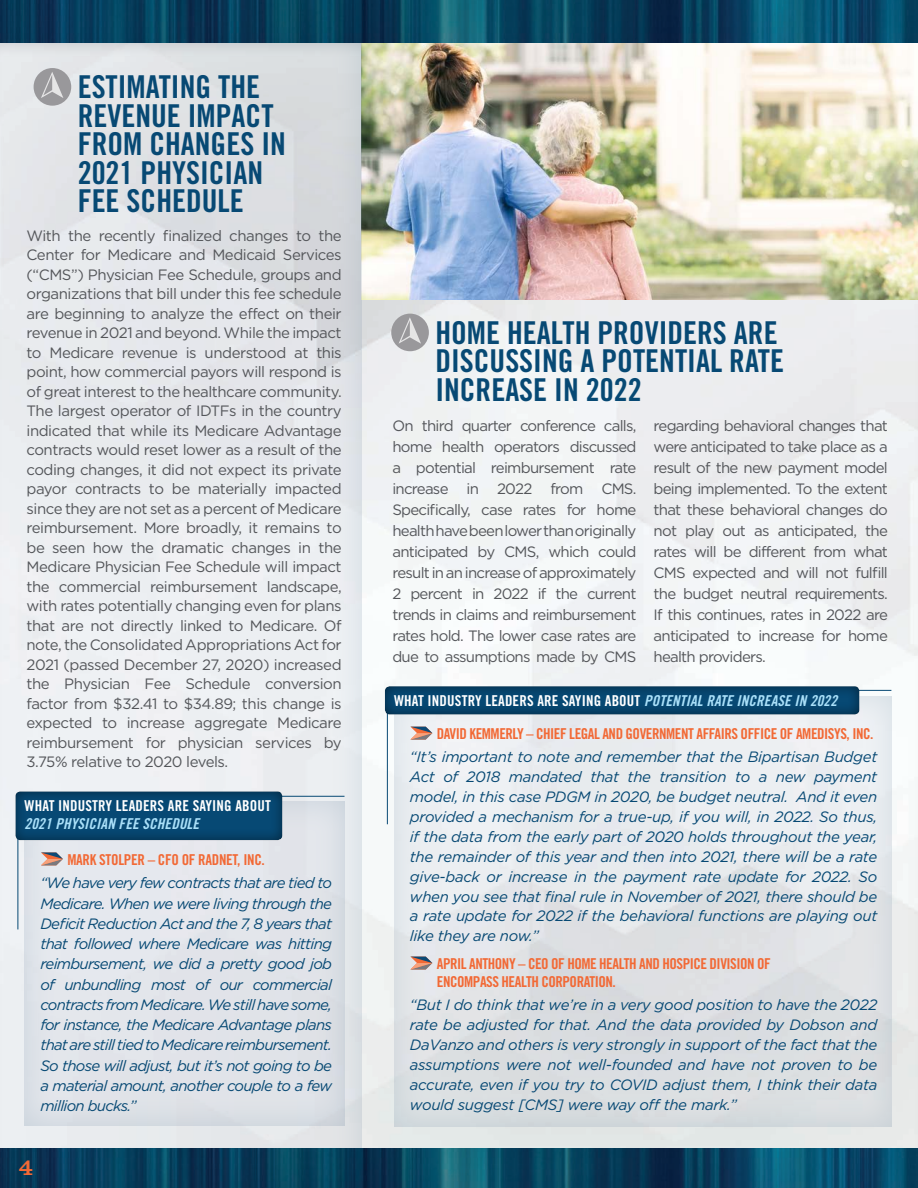
<style>
.page{position:relative;width:918px;height:1188px;background:#fff}
.page>*{position:absolute;margin:0;border:0;box-sizing:border-box;transform-origin:0 0}
.t1{font:31.5px/28.5px "Trade Gothic Bold Cond Twenty";color:#074974}
.t2{font:24px "Clarendon";color:#f26935}
.t3{font:15px/19.5px "Gotham";letter-spacing:-.05em;color:#54565a;text-align:justify}
.t4{font:italic 15px/20.2px "Gotham";letter-spacing:-.02em;color:#074974;text-align:justify}
.t5{font:15px/18px "Trade Gothic Bold Cond Twenty";letter-spacing:-.03em;color:#f26935}
.t6{font:15px/18px "Trade Gothic Bold Cond Twenty";letter-spacing:.01em;color:#fff}
.s1{font-family:"Trade Gothic Bold Cond Twenty Obl";color:#aae0f9}
</style>
<div class="page">
<img style="left:0;top:0;width:918px;height:35px">
<div style="left:0;top:40px;width:918px;height:1148px;background:#eff1f3"></div>
<img style="left:362px;top:35px;width:556px;height:264px">
<div style="left:0;top:23px;width:362px;height:1154px;background:#074974;opacity:.75"></div>
<div style="left:34px;top:68px;width:37px;height:38px;background:#99989b;border-radius:50%"></div>
<svg style="left:41px;top:72px;width:22px;height:26px"></svg>
<img style="left:0;top:1149px;width:918px;height:39px">
<div style="left:391px;top:314px;width:38px;height:37px;background:#99989b;border-radius:50%"></div>
<svg style="left:399px;top:317px;width:22px;height:27px"></svg>
<hr style="left:189px;top:796px;width:156px;height:1px;background:#074974">
<div style="left:24px;top:800px;width:322px;height:326px;background:#e1e3e9"></div>
<hr style="left:18px;top:797px;width:1px;height:132px;background:#074974">
<div style="left:15px;top:789px;width:269px;height:52px;background:#231f20;opacity:.59"></div>
<svg style="left:41px;top:852px;width:22px;height:13px"></svg>
<div style="left:388px;top:690px;width:505px;height:437px;background:#074974;opacity:.75"></div>
<hr style="left:387px;top:692px;width:1px;height:132px;background:#074974">
<div style="left:385px;top:683px;width:475px;height:32px;background:#231f20;opacity:.59"></div>
<svg style="left:410px;top:727px;width:22px;height:13px"></svg>
<svg style="left:410px;top:957px;width:22px;height:13px"></svg>
<p class="t1" style="left:78px;top:72px;width:210px">ESTIMATING THE<br>REVENUE IMPACT<br>FROM CHANGES IN<br>2021 PHYSICIAN<br>FEE SCHEDULE</p>
<p class="t3" style="left:27px;top:225px;width:317px">With the recently finalized changes to the Center for Medicare and Medicaid Services (“CMS”) Physician Fee Schedule, groups and organizations that bill under this fee schedule are beginning to analyze the effect on their revenue in 2021 and beyond. While the impact to Medicare revenue is understood at this point, how commercial payors will respond is of great interest to the healthcare community.<br>The largest operator of IDTFs in the country indicated that while its Medicare Advantage contracts would reset lower as a result of the coding changes, it did not expect its private payor contracts to be materially impacted since they are not set as a percent of Medicare reimbursement. More broadly, it remains to be seen how the dramatic changes in the Medicare Physician Fee Schedule will impact the commercial reimbursement landscape, with rates potentially changing even for plans that are not directly linked to Medicare. Of note, the Consolidated Appropriations Act for 2021 (passed December 27, 2020) increased the Physician Fee Schedule conversion factor from $32.41 to $34.89; this change is expected to increase aggregate Medicare reimbursement for physician services by 3.75% relative to 2020 levels.</p>
<p class="t6" style="left:25px;top:796px;width:248px">WHAT INDUSTRY LEADERS ARE SAYING ABOUT<br><span class="s1">2021 PHYSICIAN FEE SCHEDULE</span></p>
<p class="t5" style="left:67px;top:851px;width:199px">MARK STOLPER – CFO OF RADNET, INC.</p>
<p class="t4" style="left:40px;top:873px;width:293px">“We have very few contracts that are tied to Medicare. When we were living through the Deficit Reduction Act and the 7, 8 years that that followed where Medicare was hitting reimbursement, we did a pretty good job of unbundling most of our commercial contracts from Medicare. We still have some, for instance, the Medicare Advantage plans that are still tied to Medicare reimbursement.<br>So those will adjust, but it’s not going to be a material amount, another couple to a few million bucks.”</p>
<p class="t2" style="left:19px;top:1153px;width:16px">4</p>
<p class="t1" style="left:435px;top:318px;width:350px">HOME HEALTH PROVIDERS ARE<br>DISCUSSING A POTENTIAL RATE<br>INCREASE IN 2022</p>
<p class="t3" style="left:392px;top:415px;width:246px;line-height:21px">On third quarter conference calls, home health operators discussed a potential reimbursement rate increase in 2022 from CMS.<br>Specifically, case rates for home health have been lower than originally anticipated by CMS, which could result in an increase of approximately 2 percent in 2022 if the current trends in claims and reimbursement rates hold. The lower case rates are due to assumptions made by CMS</p>
<p class="t3" style="left:654px;top:415px;width:236px;line-height:21px">regarding behavioral changes that were anticipated to take place as a result of the new payment model being implemented. To the extent that these behavioral changes do not play out as anticipated, the rates will be different from what CMS expected and will not fulfill the budget neutral requirements.<br>If this continues, rates in 2022 are anticipated to increase for home health providers.</p>
<p class="t6" style="left:394px;top:691px;width:444px">WHAT INDUSTRY LEADERS ARE SAYING ABOUT <span class="s1">POTENTIAL RATE INCREASE IN 2022</span></p>
<p class="t5" style="left:437px;top:725px;width:438px">DAVID KEMMERLY – CHIEF LEGAL AND GOVERNMENT AFFAIRS OFFICE OF AMEDISYS, INC.</p>
<p class="t4" style="left:410px;top:747px;width:469px;line-height:19.8px">“It’s important to note and remember that the Bipartisan Budget Act of 2018 mandated that the transition to a new payment model, in this case PDGM in 2020, be budget neutral. And it even provided a mechanism for a true-up, if you will, in 2022. So thus, if the data from the early part of 2020 holds throughout the year, the remainder of this year and then into 2021, there will be a rate give-back or increase in the payment rate update for 2022. So when you see that final rule in November of 2021, there should be a rate update for 2022 if the behavioral functions are playing out like they are now.”</p>
<p class="t5" style="left:437px;top:955px;width:335px">APRIL ANTHONY – CEO OF HOME HEALTH AND HOSPICE DIVISION OF<br>ENCOMPASS HEALTH CORPORATION.</p>
<p class="t4" style="left:410px;top:995px;width:469px">“But I do think that we’re in a very good position to have the 2022 rate be adjusted for that. And the data provided by Dobson and DaVanzo and others is very strongly in support of the fact that the assumptions were not well-founded and have not proven to be accurate, even if you try to COVID adjust them, I think their data would suggest [CMS] were way off the mark.”</p>
</div>
